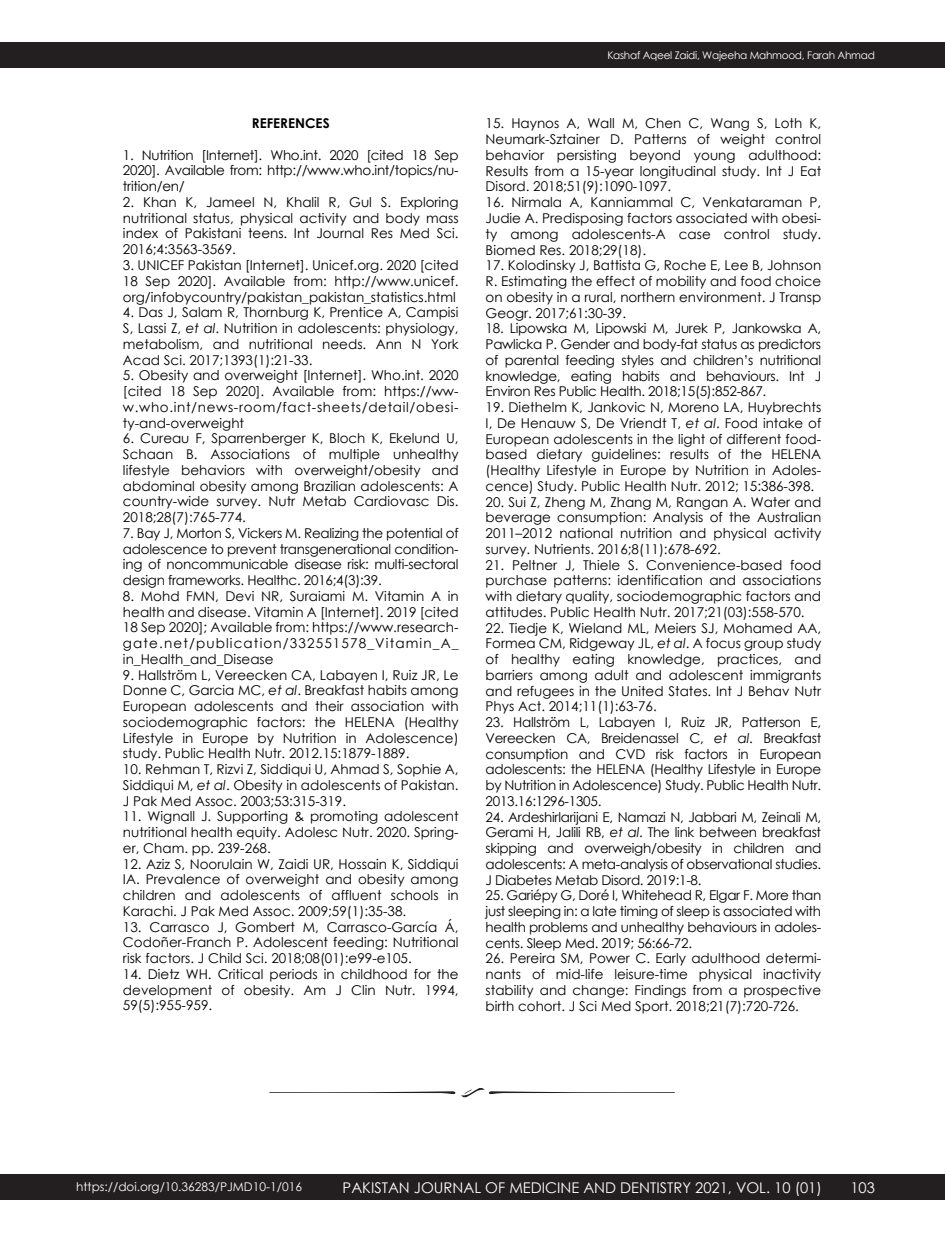
<style>
.page{position:relative;width:945px;height:1242px;background:#fff}
.page>*{position:absolute;margin:0;border:0;box-sizing:border-box;transform-origin:0 0}
.t1{font:14.7px "Century Gothic";color:#fff}
.t2{font:13.5px/15.8px "Century Gothic";color:#000;text-align:justify}
.t3{font:700 13.5px "Century Gothic";color:#000}
.t4{font:12px "Century Gothic";color:#fff}
.t5{font:10.5px "Century Gothic";letter-spacing:-.025em;color:#fff}
.s1{font-style:italic}
</style>
<div class="page">
<div style="left:0;top:42px;width:945px;height:26px;background:#231f20"></div>
<div style="left:0;top:1174px;width:945px;height:26px;background:#231f20"></div>
<svg style="left:269px;top:1091px;width:186px;height:3px"></svg>
<svg style="left:461px;top:1088px;width:214px;height:9px"></svg>
<p class="t3" style="left:252px;top:115px;width:79px">REFERENCES</p>
<p class="t2" style="left:123px;top:147px;width:337px">1. Nutrition [Internet]. Who.int. 2020 [cited 18 Sep 2020]. Available from: http://www.who.int/topics/nu&shy;trition/en/</p>
<p class="t2" style="left:123px;top:194px;width:337px">2. Khan K, Jameel N, Khalil R, Gul S. Exploring nutritional status, physical activity and body mass index of Pakistani teens. Int Journal Res Med Sci.<br>2016;4:3563-3569.</p>
<p class="t2" style="left:123px;top:257px;width:337px">3. UNICEF Pakistan [Internet]. Unicef.org. 2020 [cited 18 Sep 2020]. Available from: http://www.unicef. org/infobycountry/pakistan_pakistan_statistics.html</p>
<p class="t2" style="left:123px;top:304px;width:337px">4. Das J, Salam R, Thornburg K, Prentice A, Campisi S, Lassi Z, <span class="s1">et al</span>. Nutrition in adolescents: physiology, metabolism, and nutritional needs. Ann N York Acad Sci. 2017;1393(1):21-33.</p>
<p class="t2" style="left:123px;top:367px;width:337px">5. Obesity and overweight [Internet]. Who.int. 2020 [cited 18 Sep 2020]. Available from: https://ww&shy;w.who.int/news-room/fact-sheets/detail/obesi&shy;ty-and-overweight</p>
<p class="t2" style="left:123px;top:430px;width:337px">6. Cureau F, Sparrenberger K, Bloch K, Ekelund U, Schaan B. Associations of multiple unhealthy lifestyle behaviors with overweight/obesity and abdominal obesity among Brazilian adolescents: A country-wide survey. Nutr Metab Cardiovasc Dis.<br>2018;28(7):765-774.</p>
<p class="t2" style="left:123px;top:525px;width:337px">7. Bay J, Morton S, Vickers M. Realizing the potential of adolescence to prevent transgenerational condition&shy;ing of noncommunicable disease risk: multi-sectoral design frameworks. Healthc. 2016;4(3):39.</p>
<p class="t2" style="left:123px;top:588px;width:337px">8. Mohd FMN, Devi NR, Suraiami M. Vitamin A in health and disease. Vitamin A [Internet]. 2019 [cited 18 Sep 2020]; Available from: https://www.research&shy;gate.net/publication/332551578_Vitamin_A_ in_Health_and_Disease</p>
<p class="t2" style="left:123px;top:666px;width:337px">9. Hallström L, Vereecken CA, Labayen I, Ruiz JR, Le Donne C, Garcia MC, <span class="s1">et al</span>. Breakfast habits among European adolescents and their association with sociodemographic factors: the HELENA (Healthy Lifestyle in Europe by Nutrition in Adolescence) study. Public Health Nutr. 2012.15:1879-1889.</p>
<p class="t2" style="left:123px;top:761px;width:337px">10. Rehman T, Rizvi Z, Siddiqui U, Ahmad S, Sophie A, Siddiqui M, <span class="s1">et al</span>. Obesity in adolescents of Pakistan.<br>J Pak Med Assoc. 2003;53:315-319.</p>
<p class="t2" style="left:123px;top:808px;width:337px">11. Wignall J. Supporting &amp; promoting adolescent nutritional health equity. Adolesc Nutr. 2020. Spring&shy;er, Cham. pp. 239-268.</p>
<p class="t2" style="left:123px;top:855px;width:337px">12. Aziz S, Noorulain W, Zaidi UR, Hossain K, Siddiqui IA. Prevalence of overweight and obesity among children and adolescents of affluent schools in Karachi. J Pak Med Assoc. 2009;59(1):35-38.</p>
<p class="t2" style="left:123px;top:919px;width:337px">13. Carrasco J, Gombert M, Carrasco-García Á, Codoñer-Franch P. Adolescent feeding: Nutritional risk factors. J Child Sci. 2018;08(01):e99-e105.</p>
<p class="t2" style="left:123px;top:966px;width:337px">14. Dietz WH. Critical periods in childhood for the development of obesity. Am J Clin Nutr. 1994, 59(5):955-959.</p>
<p class="t5" style="left:607px;top:48px;width:269px">Kashaf Aqeel Zaidi, Wajeeha Mahmood, Farah Ahmad</p>
<p class="t2" style="left:486px;top:115px;width:337px">15. Haynos A, Wall M, Chen C, Wang S, Loth K, Neumark-Sztainer D. Patterns of weight control behavior persisting beyond young adulthood:<br>Results from a 15-year longitudinal study. Int J Eat Disord. 2018;51(9):1090-1097.</p>
<p class="t2" style="left:486px;top:194px;width:337px">16. Nirmala A, Kanniammal C, Venkataraman P, Judie A. Predisposing factors associated with obesi&shy;ty among adolescents-A case control study.<br>Biomed Res. 2018;29(18).</p>
<p class="t2" style="left:486px;top:257px;width:337px">17. Kolodinsky J, Battista G, Roche E, Lee B, Johnson R. Estimating the effect of mobility and food choice on obesity in a rural, northern environment. J Transp Geogr. 2017;61:30-39.</p>
<p class="t2" style="left:486px;top:320px;width:337px">18. Lipowska M, Lipowski M, Jurek P, Jankowska A, Pawlicka P. Gender and body-fat status as predictors of parental feeding styles and children’s nutritional knowledge, eating habits and behaviours. Int J Environ Res Public Health. 2018;15(5):852-867.</p>
<p class="t2" style="left:486px;top:399px;width:337px">19. Diethelm K, Jankovic N, Moreno LA, Huybrechts I, De Henauw S, De Vriendt T, <span class="s1">et al</span>. Food intake of European adolescents in the light of different food&shy;based dietary guidelines: results of the HELENA (Healthy Lifestyle in Europe by Nutrition in Adoles&shy;cence) Study. Public Health Nutr. 2012; 15:386-398.</p>
<p class="t2" style="left:486px;top:493px;width:337px">20. Sui Z, Zheng M, Zhang M, Rangan A. Water and beverage consumption: Analysis of the Australian 2011–2012 national nutrition and physical activity survey. Nutrients. 2016;8(11):678-692.</p>
<p class="t2" style="left:486px;top:556px;width:337px">21. Peltner J, Thiele S. Convenience-based food purchase patterns: identification and associations with dietary quality, sociodemographic factors and attitudes. Public Health Nutr. 2017;21(03):558-570.</p>
<p class="t2" style="left:486px;top:619px;width:337px">22. Tiedje K, Wieland ML, Meiers SJ, Mohamed AA, Formea CM, Ridgeway JL, <span class="s1">et al</span>. A focus group study of healthy eating knowledge, practices, and barriers among adult and adolescent immigrants and refugees in the United States. Int J Behav Nutr Phys Act. 2014;11(1):63-76.</p>
<p class="t2" style="left:486px;top:714px;width:337px">23. Hallström L, Labayen I, Ruiz JR, Patterson E, Vereecken CA, Breidenassel C, <span class="s1">et al</span>. Breakfast consumption and CVD risk factors in European adolescents: the HELENA (Healthy Lifestyle in Europe by Nutrition in Adolescence) Study. Public Health Nutr.<br>2013.16:1296-1305.</p>
<p class="t2" style="left:486px;top:808px;width:337px">24. Ardeshirlarijani E, Namazi N, Jabbari M, Zeinali M, Gerami H, Jalili RB, <span class="s1">et al</span>. The link between breakfast skipping and overweigh/obesity in children and adolescents: A meta-analysis of observational studies.<br>J Diabetes Metab Disord. 2019:1-8.</p>
<p class="t2" style="left:486px;top:887px;width:337px">25. Gariépy G, Doré I, Whitehead R, Elgar F. More than just sleeping in: a late timing of sleep is associated with health problems and unhealthy behaviours in adoles&shy;cents. Sleep Med. 2019; 56:66-72.</p>
<p class="t2" style="left:486px;top:950px;width:337px">26. Pereira SM, Power C. Early adulthood determi&shy;nants of mid-life leisure-time physical inactivity stability and change: Findings from a prospective birth cohort. J Sci Med Sport. 2018;21(7):720-726.</p>
<p class="t1" style="left:343px;top:1178px;width:481px">PAKISTAN JOURNAL OF MEDICINE AND DENTISTRY 2021, VOL. 10 (01)</p>
<p class="t4" style="left:76px;top:1179px;width:227px">https://doi.org/10.36283/PJMD10-1/016</p>
<p class="t1" style="left:850px;top:1178px;width:26px">103</p>
</div>
